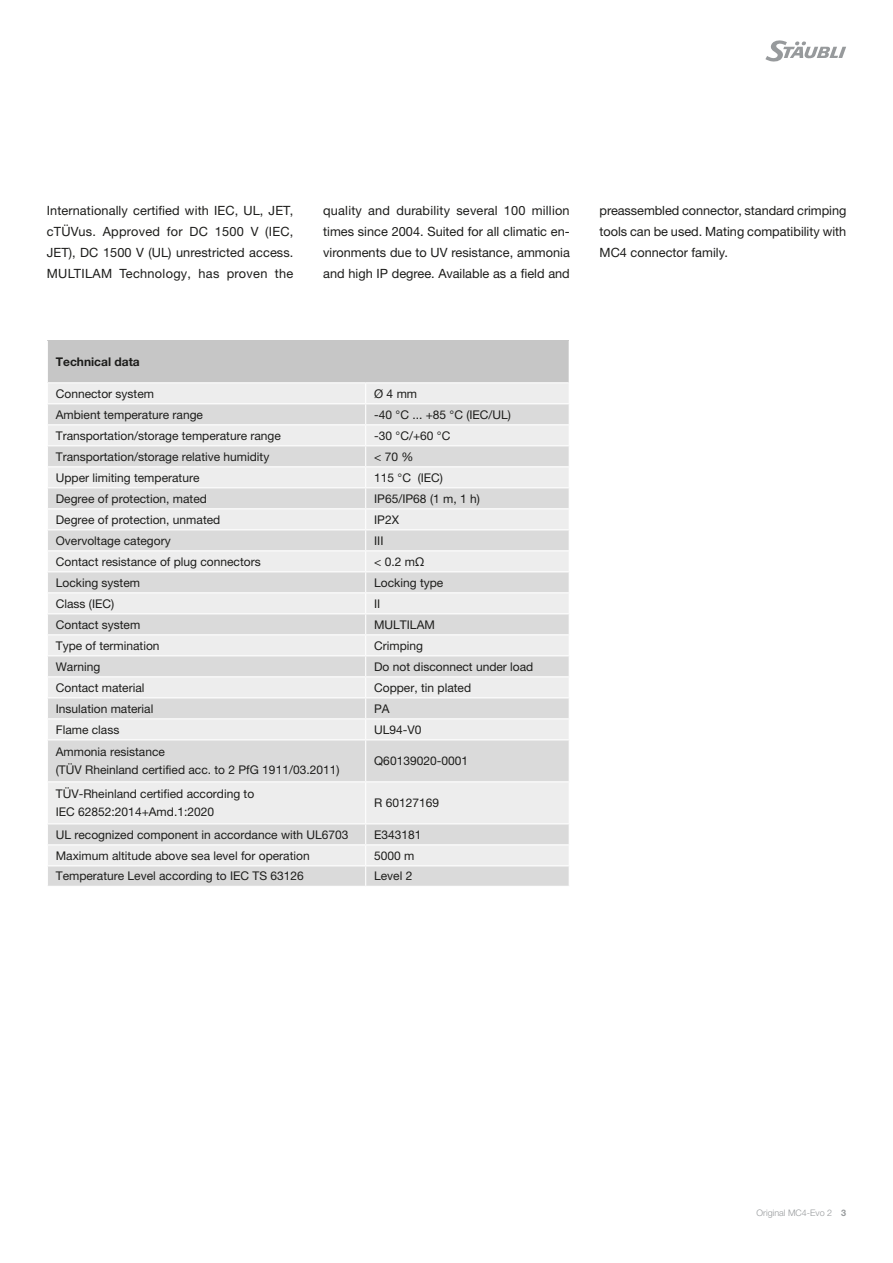
<style>
.page{position:relative;width:893px;height:1263px;background:#fff}
.page>*{position:absolute;margin:0;border:0;box-sizing:border-box;transform-origin:0 0}
.RunningText_Inside_E{font:12.75px/21px "Helvetica Neue LTW1 G";color:#1d1d1b;text-align:justify}
.Table_Body_neutral{font:12px/18px "Helvetica Neue LTW1 G";color:#1d1d1b}
.Table_Header_neutral{font:700 12px "Helvetica Neue LTW1 G";color:#1d1d1b}
.t1{font:300 9px "Helvetica Neue LTW1 G";color:#979a9c}
.s1{font-weight:700}
</style>
<div class="page">
<svg style="left:765px;top:40px;width:81px;height:22px"></svg>
<div style="left:47px;top:341px;width:522px;height:42px;background:#c6c6c6"></div>
<div style="left:48px;top:383px;width:521px;height:20px;background:#ededed"></div>
<svg style="left:48px;top:404px;width:521px;height:482px;background:#e3e3e3"></svg>
<hr style="left:48px;top:382px;width:318px;height:1px;background:#fff">
<hr style="left:366px;top:382px;width:203px;height:1px;background:#fff">
<hr style="left:47px;top:424px;width:319px;height:1px;background:#fff">
<hr style="left:366px;top:424px;width:204px;height:1px;background:#fff">
<hr style="left:47px;top:445px;width:319px;height:1px;background:#fff">
<hr style="left:366px;top:445px;width:204px;height:1px;background:#fff">
<hr style="left:47px;top:466px;width:319px;height:1px;background:#fff">
<hr style="left:366px;top:466px;width:204px;height:1px;background:#fff">
<hr style="left:47px;top:487px;width:319px;height:1px;background:#fff">
<hr style="left:366px;top:487px;width:204px;height:1px;background:#fff">
<hr style="left:47px;top:508px;width:319px;height:1px;background:#fff">
<hr style="left:366px;top:508px;width:204px;height:1px;background:#fff">
<hr style="left:47px;top:529px;width:319px;height:1px;background:#fff">
<hr style="left:366px;top:529px;width:204px;height:1px;background:#fff">
<hr style="left:47px;top:550px;width:319px;height:1px;background:#fff">
<hr style="left:366px;top:550px;width:204px;height:1px;background:#fff">
<hr style="left:47px;top:571px;width:319px;height:1px;background:#fff">
<hr style="left:366px;top:571px;width:204px;height:1px;background:#fff">
<hr style="left:47px;top:592px;width:319px;height:1px;background:#fff">
<hr style="left:366px;top:592px;width:204px;height:1px;background:#fff">
<hr style="left:47px;top:613px;width:319px;height:1px;background:#fff">
<hr style="left:366px;top:613px;width:204px;height:1px;background:#fff">
<hr style="left:47px;top:634px;width:319px;height:1px;background:#fff">
<hr style="left:366px;top:634px;width:204px;height:1px;background:#fff">
<hr style="left:47px;top:655px;width:319px;height:1px;background:#fff">
<hr style="left:366px;top:655px;width:204px;height:1px;background:#fff">
<hr style="left:47px;top:676px;width:319px;height:1px;background:#fff">
<hr style="left:366px;top:676px;width:204px;height:1px;background:#fff">
<hr style="left:47px;top:697px;width:319px;height:1px;background:#fff">
<hr style="left:366px;top:697px;width:204px;height:1px;background:#fff">
<hr style="left:47px;top:718px;width:319px;height:1px;background:#fff">
<hr style="left:366px;top:718px;width:204px;height:1px;background:#fff">
<svg style="left:365px;top:383px;width:1px;height:356px"></svg>
<hr style="left:47px;top:739px;width:319px;height:1px;background:#fff">
<hr style="left:366px;top:739px;width:204px;height:1px;background:#fff">
<hr style="left:365px;top:740px;width:1px;height:41px;background:#fff">
<hr style="left:47px;top:781px;width:319px;height:1px;background:#fff">
<hr style="left:366px;top:781px;width:204px;height:1px;background:#fff">
<hr style="left:365px;top:782px;width:1px;height:41px;background:#fff">
<hr style="left:47px;top:865px;width:319px;height:1px;background:#fff">
<hr style="left:366px;top:865px;width:204px;height:1px;background:#fff">
<svg style="left:365px;top:824px;width:1px;height:62px"></svg>
<hr style="left:47px;top:341px;width:1px;height:42px;background:#fff">
<hr style="left:47px;top:823px;width:319px;height:1px;background:#fff">
<hr style="left:47px;top:844px;width:319px;height:1px;background:#fff">
<hr style="left:366px;top:823px;width:204px;height:1px;background:#fff">
<hr style="left:366px;top:844px;width:204px;height:1px;background:#fff">
<p class="RunningText_Inside_E" style="left:47px;top:200px;width:248px">Internationally certified with IEC, UL, JET, cTÜVus. Approved for DC 1500 V (IEC, JET), DC 1500 V (UL) unrestricted access.<br>MULTILAM Technology, has proven the</p>
<p class="RunningText_Inside_E" style="left:323px;top:200px;width:248px">quality and durability several 100 million times since 2004. Suited for all climatic en&shy;vironments due to UV resistance, ammonia and high IP degree. Available as a field and</p>
<p class="RunningText_Inside_E" style="left:600px;top:200px;width:248px">preassembled connector, standard crimping tools can be used. Mating compatibility with MC4 connector family.</p>
<p class="Table_Header_neutral" style="left:56px;top:354px;width:85px">Technical data</p>
<p class="Table_Body_neutral" style="left:56px;top:384px;width:100px">Connector system</p>
<p class="Table_Body_neutral" style="left:374px;top:384px;width:44px">Ø 4 mm</p>
<p class="Table_Body_neutral" style="left:56px;top:405px;width:149px">Ambient temperature range</p>
<p class="Table_Body_neutral" style="left:374px;top:405px;width:138px">-40 °C ... +85 °C (IEC/UL)</p>
<p class="Table_Body_neutral" style="left:56px;top:426px;width:227px">Transportation/storage temperature range</p>
<p class="Table_Body_neutral" style="left:374px;top:426px;width:78px">-30 °C/+60 °C</p>
<p class="Table_Body_neutral" style="left:56px;top:447px;width:215px">Transportation/storage relative humidity</p>
<p class="Table_Body_neutral" style="left:374px;top:447px;width:41px">&lt; 70 %</p>
<p class="Table_Body_neutral" style="left:56px;top:468px;width:145px">Upper limiting temperature</p>
<p class="Table_Body_neutral" style="left:374px;top:468px;width:70px">115 °C (IEC)</p>
<p class="Table_Body_neutral" style="left:56px;top:489px;width:153px">Degree of protection, mated</p>
<p class="Table_Body_neutral" style="left:374px;top:489px;width:107px">IP65/IP68 (1 m, 1 h)</p>
<p class="Table_Body_neutral" style="left:56px;top:510px;width:166px">Degree of protection, unmated</p>
<p class="Table_Body_neutral" style="left:374px;top:510px;width:26px">IP2X</p>
<p class="Table_Body_neutral" style="left:56px;top:531px;width:116px">Overvoltage category</p>
<p class="Table_Body_neutral" style="left:374px;top:531px;width:11px">III</p>
<p class="Table_Body_neutral" style="left:56px;top:552px;width:206px">Contact resistance of plug connectors</p>
<p class="Table_Body_neutral" style="left:374px;top:552px;width:51px">&lt; 0.2 mΩ</p>
<p class="Table_Body_neutral" style="left:56px;top:573px;width:86px">Locking system</p>
<p class="Table_Body_neutral" style="left:374px;top:573px;width:71px">Locking type</p>
<p class="Table_Body_neutral" style="left:56px;top:594px;width:60px">Class (IEC)</p>
<p class="Table_Body_neutral" style="left:374px;top:594px;width:8px">II</p>
<p class="Table_Body_neutral" style="left:56px;top:615px;width:86px">Contact system</p>
<p class="Table_Body_neutral" style="left:374px;top:615px;width:62px">MULTILAM</p>
<p class="Table_Body_neutral" style="left:56px;top:636px;width:105px">Type of termination</p>
<p class="Table_Body_neutral" style="left:374px;top:636px;width:50px">Crimping</p>
<p class="Table_Body_neutral" style="left:56px;top:657px;width:46px">Warning</p>
<p class="Table_Body_neutral" style="left:374px;top:657px;width:161px">Do not disconnect under load</p>
<p class="Table_Body_neutral" style="left:56px;top:678px;width:90px">Contact material</p>
<p class="Table_Body_neutral" style="left:374px;top:678px;width:98px">Copper, tin plated</p>
<p class="Table_Body_neutral" style="left:56px;top:699px;width:99px">Insulation material</p>
<p class="Table_Body_neutral" style="left:374px;top:699px;width:17px">PA</p>
<p class="Table_Body_neutral" style="left:56px;top:720px;width:65px">Flame class</p>
<p class="Table_Body_neutral" style="left:374px;top:720px;width:49px">UL94-V0</p>
<p class="Table_Body_neutral" style="left:56px;top:743px;width:285px">Ammonia resistance<br>(TÜV Rheinland certified acc. to 2 PfG 1911/03.2011)</p>
<p class="Table_Body_neutral" style="left:374px;top:752px;width:95px">Q60139020-0001</p>
<p class="Table_Body_neutral" style="left:56px;top:785px;width:200px">TÜV-Rheinland certified according to<br>IEC 62852:2014+Amd.1:2020</p>
<p class="Table_Body_neutral" style="left:374px;top:794px;width:66px">R 60127169</p>
<p class="Table_Body_neutral" style="left:56px;top:825px;width:294px">UL recognized component in accordance with UL6703</p>
<p class="Table_Body_neutral" style="left:374px;top:825px;width:49px">E343181</p>
<p class="Table_Body_neutral" style="left:56px;top:846px;width:255px">Maximum altitude above sea level for operation</p>
<p class="Table_Body_neutral" style="left:374px;top:846px;width:42px">5000 m</p>
<p class="Table_Body_neutral" style="left:56px;top:867px;width:250px">Temperature Level according to IEC TS 63126</p>
<p class="Table_Body_neutral" style="left:374px;top:867px;width:40px">Level 2</p>
<p class="t1" style="left:757px;top:1207px;width:91px">Original MC4-Evo 2 <span class="s1">3</span></p>
</div>
